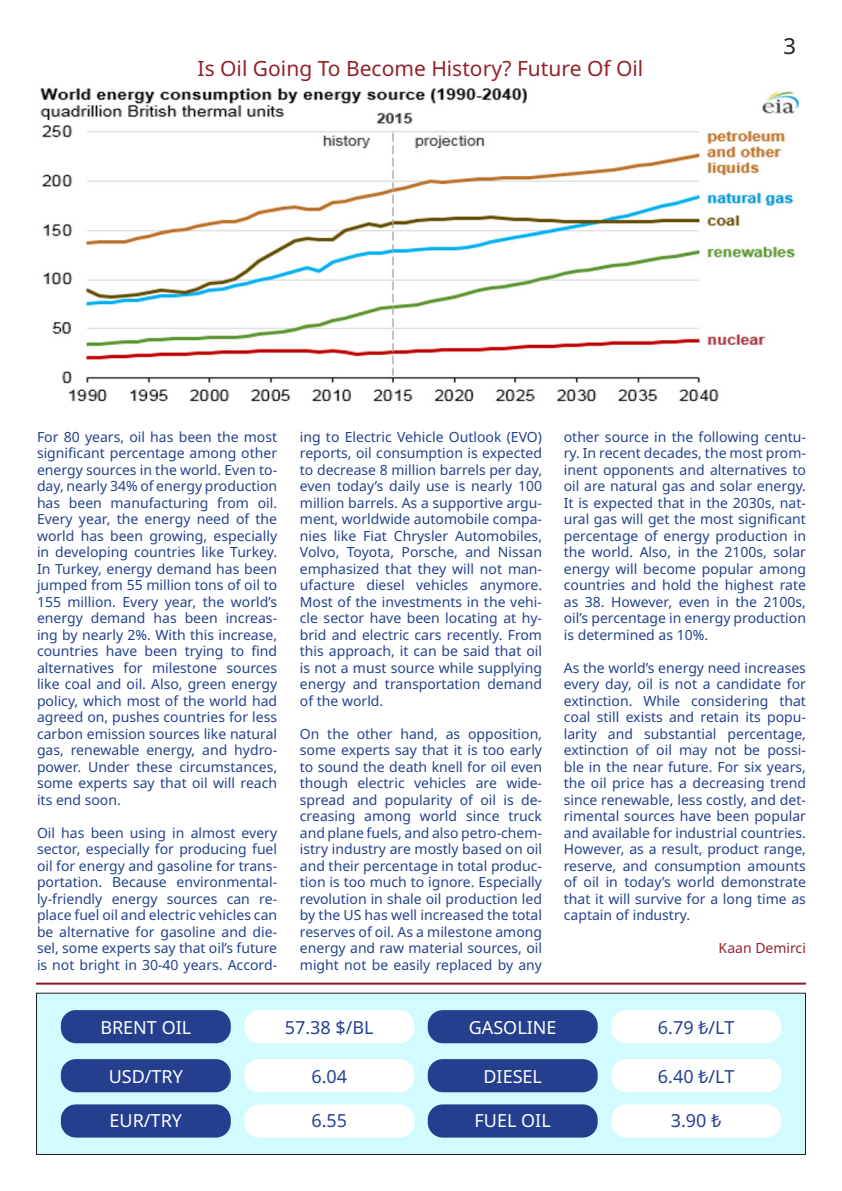
<style>
.page{position:relative;width:842px;height:1191px;background:#fff}
.page>*{position:absolute;margin:0;border:0;box-sizing:border-box;transform-origin:0 0}
.t1{font:22px "Noto Sans";color:#231f20}
.t2{font:21px "Noto Sans";color:#93222a}
.t3{font:18px "Noto Sans";color:#fff}
.t4{font:18px "Noto Sans";color:#27408e}
.t5{font:18px "Noto Sans";color:#26428e}
.t6{font:14px/16.5px "Noto Sans";color:#24428c;text-align:justify}
.t7{font:14px "Noto Sans";color:#952329}
</style>
<div class="page">
<hr style="left:36px;top:982px;width:770px;height:2px;background:#8e1727">
<div style="left:36px;top:993px;width:769px;height:161px;background:#d2fbff"></div>
<div style="left:36px;top:992px;width:770px;height:163px;border:1px solid #231f20"></div>
<div style="left:61px;top:1010px;width:170px;height:33px;background:#253f8e;border-radius:15px"></div>
<div style="left:244px;top:1010px;width:170px;height:33px;background:#fff;border-radius:15px"></div>
<div style="left:428px;top:1010px;width:170px;height:33px;background:#253f8e;border-radius:15px"></div>
<div style="left:611px;top:1010px;width:170px;height:33px;background:#fff;border-radius:15px"></div>
<div style="left:61px;top:1059px;width:170px;height:33px;background:#253f8e;border-radius:15px"></div>
<div style="left:244px;top:1059px;width:170px;height:33px;background:#fff;border-radius:15px"></div>
<div style="left:428px;top:1059px;width:170px;height:33px;background:#253f8e;border-radius:15px"></div>
<div style="left:611px;top:1059px;width:170px;height:33px;background:#fff;border-radius:15px"></div>
<div style="left:61px;top:1104px;width:170px;height:33px;background:#253f8e;border-radius:15px"></div>
<div style="left:244px;top:1104px;width:170px;height:33px;background:#fff;border-radius:15px"></div>
<div style="left:428px;top:1104px;width:170px;height:33px;background:#253f8e;border-radius:15px"></div>
<div style="left:611px;top:1104px;width:170px;height:33px;background:#fff;border-radius:15px"></div>
<img style="left:40px;top:88px;width:759px;height:314px">
<p class="t2" style="left:198px;top:54px;width:447px">Is Oil Going To Become History? Future Of Oil</p>
<p class="t1" style="left:784px;top:30px;width:14px">3</p>
<p class="t6" style="left:37px;top:429px;width:242px">For 80 years, oil has been the most significant percentage among other energy sources in the world. Even to&shy;day, nearly 34% of energy production has been manufacturing from oil.<br>Every year, the energy need of the world has been growing, especially in developing countries like Turkey.<br>In Turkey, energy demand has been jumped from 55 million tons of oil to 155 million. Every year, the world’s energy demand has been increas&shy;ing by nearly 2%. With this increase, countries have been trying to find alternatives for milestone sources like coal and oil. Also, green energy policy, which most of the world had agreed on, pushes countries for less carbon emission sources like natural gas, renewable energy, and hydro&shy;power. Under these circumstances, some experts say that oil will reach its end soon.</p>
<p class="t6" style="left:37px;top:825px;width:242px">Oil has been using in almost every sector, especially for producing fuel oil for energy and gasoline for trans&shy;portation. Because environmental&shy;ly-friendly energy sources can re&shy;place fuel oil and electric vehicles can be alternative for gasoline and die&shy;sel, some experts say that oil’s future is not bright in 30-40 years. Accord-</p>
<p class="t6" style="left:300px;top:429px;width:244px">ing to Electric Vehicle Outlook (EVO) reports, oil consumption is expected to decrease 8 million barrels per day, even today’s daily use is nearly 100 million barrels. As a supportive argu&shy;ment, worldwide automobile compa&shy;nies like Fiat Chrysler Automobiles, Volvo, Toyota, Porsche, and Nissan emphasized that they will not man&shy;ufacture diesel vehicles anymore.<br>Most of the investments in the vehi&shy;cle sector have been locating at hy&shy;brid and electric cars recently. From this approach, it can be said that oil is not a must source while supplying energy and transportation demand of the world.</p>
<p class="t6" style="left:300px;top:726px;width:244px">On the other hand, as opposition, some experts say that it is too early to sound the death knell for oil even though electric vehicles are wide&shy;spread and popularity of oil is de&shy;creasing among world since truck and plane fuels, and also petro-chem&shy;istry industry are mostly based on oil and their percentage in total produc&shy;tion is too much to ignore. Especially revolution in shale oil production led by the US has well increased the total reserves of oil. As a milestone among energy and raw material sources, oil might not be easily replaced by any</p>
<p class="t6" style="left:564px;top:429px;width:244px">other source in the following centu&shy;ry. In recent decades, the most prom&shy;inent opponents and alternatives to oil are natural gas and solar energy.<br>It is expected that in the 2030s, nat&shy;ural gas will get the most significant percentage of energy production in the world. Also, in the 2100s, solar energy will become popular among countries and hold the highest rate as 38. However, even in the 2100s, oil’s percentage in energy production is determined as 10%.</p>
<p class="t6" style="left:564px;top:660px;width:244px">As the world’s energy need increases every day, oil is not a candidate for extinction. While considering that coal still exists and retain its popu&shy;larity and substantial percentage, extinction of oil may not be possi&shy;ble in the near future. For six years, the oil price has a decreasing trend since renewable, less costly, and det&shy;rimental sources have been popular and available for industrial countries.<br>However, as a result, product range, reserve, and consumption amounts of oil in today’s world demonstrate that it will survive for a long time as captain of industry.</p>
<p class="t7" style="left:719px;top:938px;width:89px">Kaan Demirci</p>
<p class="t3" style="left:100px;top:1014px;width:92px">BRENT OIL</p>
<p class="t3" style="left:109px;top:1064px;width:76px">USD/TRY</p>
<p class="t3" style="left:110px;top:1108px;width:74px">EUR/TRY</p>
<p class="t4" style="left:285px;top:1014px;width:90px">57.38 $/BL</p>
<p class="t5" style="left:311px;top:1064px;width:37px">6.04</p>
<p class="t4" style="left:311px;top:1108px;width:37px">6.55</p>
<p class="t3" style="left:469px;top:1014px;width:89px">GASOLINE</p>
<p class="t3" style="left:483px;top:1064px;width:60px">DIESEL</p>
<p class="t3" style="left:475px;top:1108px;width:78px">FUEL OIL</p>
<p class="t4" style="left:658px;top:1014px;width:78px">6.79 ₺/LT</p>
<p class="t4" style="left:658px;top:1064px;width:78px">6.40 ₺/LT</p>
<p class="t4" style="left:671px;top:1108px;width:52px">3.90 ₺</p>
</div>
